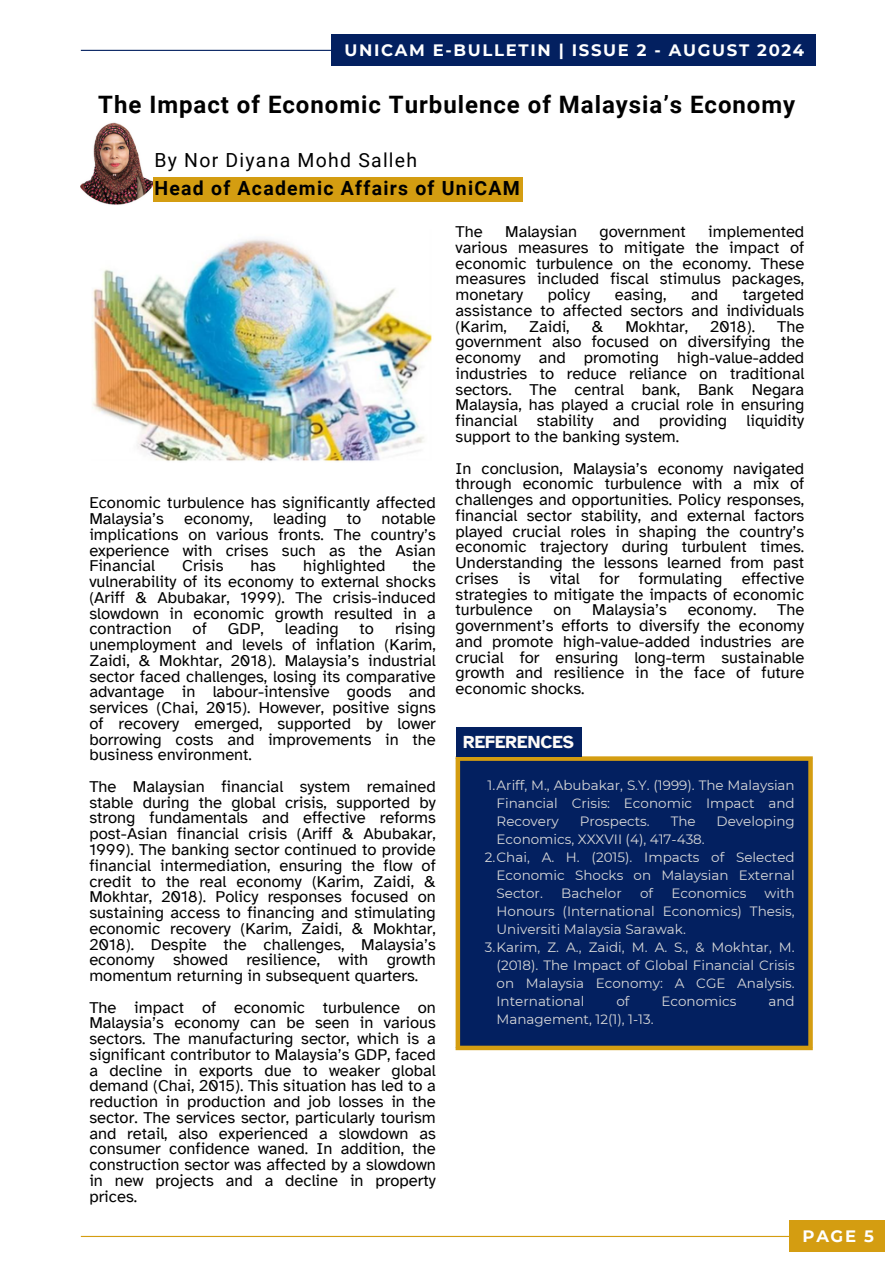
<style>
.page{position:relative;width:894px;height:1264px;background:#fff}
.page>*{position:absolute;margin:0;border:0;box-sizing:border-box;transform-origin:0 0}
.t1{font:700 24px "Roboto";letter-spacing:.04em;color:#000}
.t2{font:700 19.5px "Roboto";letter-spacing:.065em;color:#000}
.t3{font:19.5px "Roboto";letter-spacing:.065em;color:#000}
.t4{font:700 18px "Atkinson Hyperlegible";color:#fffbf7}
.t5{font:16.5px/15.8px "Atkinson Hyperlegible";color:#000;text-align:justify}
.t6{font:700 16.5px "Montserrat";letter-spacing:.1em;color:#fff}
.t7{font:13.5px/18px "Montserrat";color:#d9d9d9;text-align:justify}
</style>
<div class="page">
<hr style="left:81px;top:50px;width:731px;height:1px;background:#032060">
<hr style="left:81px;top:1235px;width:731px;height:1px;background:#d49d11">
<img style="left:81px;top:122px;width:73px;height:83px">
<div style="left:457px;top:758px;width:353px;height:290px;background:#032060"></div>
<div style="left:455px;top:760px;width:5px;height:285px;background:#d49d11"></div>
<svg style="left:808px;top:760px;width:4px;height:285px"></svg>
<svg style="left:455px;top:756px;width:357px;height:4px"></svg>
<div style="left:455px;top:1045px;width:357px;height:5px;background:#d49d11"></div>
<img style="left:92px;top:239px;width:340px;height:222px">
<div style="left:331px;top:35px;width:484px;height:31px;background:#032060"></div>
<div style="left:153px;top:177px;width:369px;height:24px;background:#d49d11"></div>
<div style="left:789px;top:1220px;width:96px;height:32px;background:#d49d11"></div>
<div style="left:455px;top:727px;width:126px;height:30px;background:#032060"></div>
<p class="t6" style="left:344px;top:40px;width:461px">UNICAM E-BULLETIN | ISSUE 2 - AUGUST 2024</p>
<p class="t1" style="left:98px;top:90px;width:698px">The Impact of Economic Turbulence of Malaysia’s Economy</p>
<p class="t3" style="left:154px;top:149px;width:264px">By Nor Diyana Mohd Salleh</p>
<p class="t2" style="left:154px;top:177px;width:367px">Head of Academic Affairs of UniCAM</p>
<p class="t5" style="left:89px;top:495px;width:348px">Economic turbulence has significantly affected Malaysia’s economy, leading to notable implications on various fronts. The country’s experience with crises such as the Asian Financial</p>
<p class="t5" style="left:182px;top:558px;width:43px">Crisis</p>
<p class="t5" style="left:250px;top:558px;width:27px">has</p>
<p class="t5" style="left:303px;top:558px;width:84px">highlighted</p>
<p class="t5" style="left:89px;top:558px;width:348px;text-indent:323px">the vulnerability of its economy to external shocks (Ariff &amp; Abubakar, 1999). The crisis-induced slowdown in economic growth resulted in a contraction</p>
<p class="t5" style="left:89px;top:621px;width:348px;text-indent:305px">rising unemployment and levels of inflation (Karim, Zaidi, &amp; Mokhtar, 2018). Malaysia’s industrial sector faced challenges, losing its comparative advantage in labour-intensive goods and services (Chai, 2015). However, positive signs of recovery emerged, supported by lower borrowing costs and improvements in the business environment.</p>
<p class="t5" style="left:89px;top:778px;width:348px">The Malaysian financial system remained stable during the global crisis, supported by strong fundamentals and effective reforms post-Asian financial crisis (Ariff &amp; Abubakar, 1999). The banking sector continued to provide financial intermediation, ensuring the flow of credit to the real economy (Karim, Zaidi, &amp; Mokhtar, 2018). Policy responses focused on sustaining access to financing and stimulating economic recovery (Karim, Zaidi, &amp; Mokhtar, 2018). Despite the challenges, Malaysia’s economy showed resilience, with growth momentum returning in subsequent quarters.</p>
<h2 class="t5" style="left:89px;top:999px;width:348px">The impact of economic turbulence on Malaysia’s economy can be seen in various sectors. The manufacturing sector, which is a significant contributor to Malaysia’s GDP, faced a decline in exports due to weaker global demand (Chai, 2015). This situation has led to a reduction in production and job losses in the sector. The services sector, particularly tourism and retail, also experienced a slowdown as consumer confidence waned. In addition, the construction sector was affected by a slowdown in new projects and a decline in property prices.</h2>
<p class="t5" style="left:192px;top:621px;width:16px">of</p>
<p class="t5" style="left:228px;top:621px;width:38px">GDP,</p>
<p class="t5" style="left:285px;top:621px;width:55px">leading</p>
<p class="t5" style="left:359px;top:621px;width:16px">to</p>
<p class="t5" style="left:455px;top:224px;width:350px;text-indent:252px">implemented various measures to mitigate the impact of economic turbulence on the economy. These measures included fiscal stimulus packages, monetary</p>
<p class="t5" style="left:455px;top:224px;width:29px">The</p>
<p class="t5" style="left:505px;top:224px;width:73px">Malaysian</p>
<p class="t5" style="left:599px;top:224px;width:88px">government</p>
<p class="t5" style="left:547px;top:287px;width:44px">policy</p>
<p class="t5" style="left:614px;top:287px;width:53px">easing,</p>
<p class="t5" style="left:691px;top:287px;width:28px">and</p>
<p class="t5" style="left:455px;top:287px;width:350px;text-indent:287px">targeted assistance to affected sectors and individuals (Karim,</p>
<p class="t5" style="left:529px;top:318px;width:42px">Zaidi,</p>
<p class="t5" style="left:591px;top:318px;width:13px">&amp;</p>
<p class="t5" style="left:625px;top:318px;width:64px">Mokhtar,</p>
<p class="t5" style="left:710px;top:318px;width:46px">2018).</p>
<p class="t5" style="left:455px;top:318px;width:350px;text-indent:321px">The government also focused on diversifying the economy and promoting high-value-added industries to reduce reliance on traditional sectors. The central bank, Bank Negara Malaysia, has played a crucial role in ensuring financial stability and providing liquidity support to the banking system.</p>
<p class="t5" style="left:455px;top:460px;width:350px">In conclusion, Malaysia’s economy navigated through economic turbulence with a mix of challenges and opportunities. Policy responses, financial sector stability, and external factors played crucial roles in shaping the country’s economic trajectory during turbulent times.<br>Understanding the lessons learned from past crises is vital for formulating effective strategies to mitigate the impacts of economic turbulence</p>
<p class="t5" style="left:553px;top:602px;width:20px">on</p>
<p class="t5" style="left:592px;top:602px;width:76px">Malaysia’s</p>
<p class="t5" style="left:687px;top:602px;width:70px">economy.</p>
<p class="t5" style="left:455px;top:602px;width:350px;text-indent:321px">The government’s efforts to diversify the economy and promote high-value-added industries are crucial for ensuring long-term sustainable growth and resilience in the face of future economic shocks.</p>
<h5 class="t4" style="left:463px;top:731px;width:112px">REFERENCES</h5>
<h1 class="t7" style="left:496px;top:776px;width:299px;text-indent:-9px">1.Ariff, M., Abubakar, S.Y. (1999). The Malaysian Financial Crisis: Economic Impact and Recovery</h1>
<h1 class="t7" style="left:579px;top:812px;width:72px">Prospects.</h1>
<h1 class="t7" style="left:670px;top:812px;width:27px">The</h1>
<h1 class="t7" style="left:716px;top:812px;width:80px">Developing</h1>
<h1 class="t7" style="left:496px;top:830px;width:210px">Economics, XXXVII (4), 417-438.</h1>
<p class="t7" style="left:496px;top:848px;width:299px;text-indent:-12px">2.Chai, A. H. (2015). Impacts of Selected Economic Shocks on Malaysian External Sector.</p>
<p class="t7" style="left:561px;top:884px;width:62px">Bachelor</p>
<p class="t7" style="left:640px;top:884px;width:15px">of</p>
<p class="t7" style="left:671px;top:884px;width:76px">Economics</p>
<p class="t7" style="left:496px;top:884px;width:299px;text-indent:268px">with Honours (International Economics) Thesis, Universiti Malaysia Sarawak.</p>
<h4 class="t7" style="left:496px;top:938px;width:299px;text-indent:-12px">3.Karim, Z. A., Zaidi, M. A. S., &amp; Mokhtar, M. (2018). The Impact of Global Financial Crisis on Malaysia Economy: A CGE Analysis.<br>International</h4>
<h4 class="t7" style="left:616px;top:992px;width:15px">of</h4>
<h4 class="t7" style="left:661px;top:992px;width:76px">Economics</h4>
<h4 class="t7" style="left:768px;top:992px;width:28px">and</h4>
<h4 class="t7" style="left:496px;top:1010px;width:158px">Management, 12(1), 1-13.</h4>
<p class="t6" style="left:802px;top:1226px;width:73px">PAGE 5</p>
</div>
